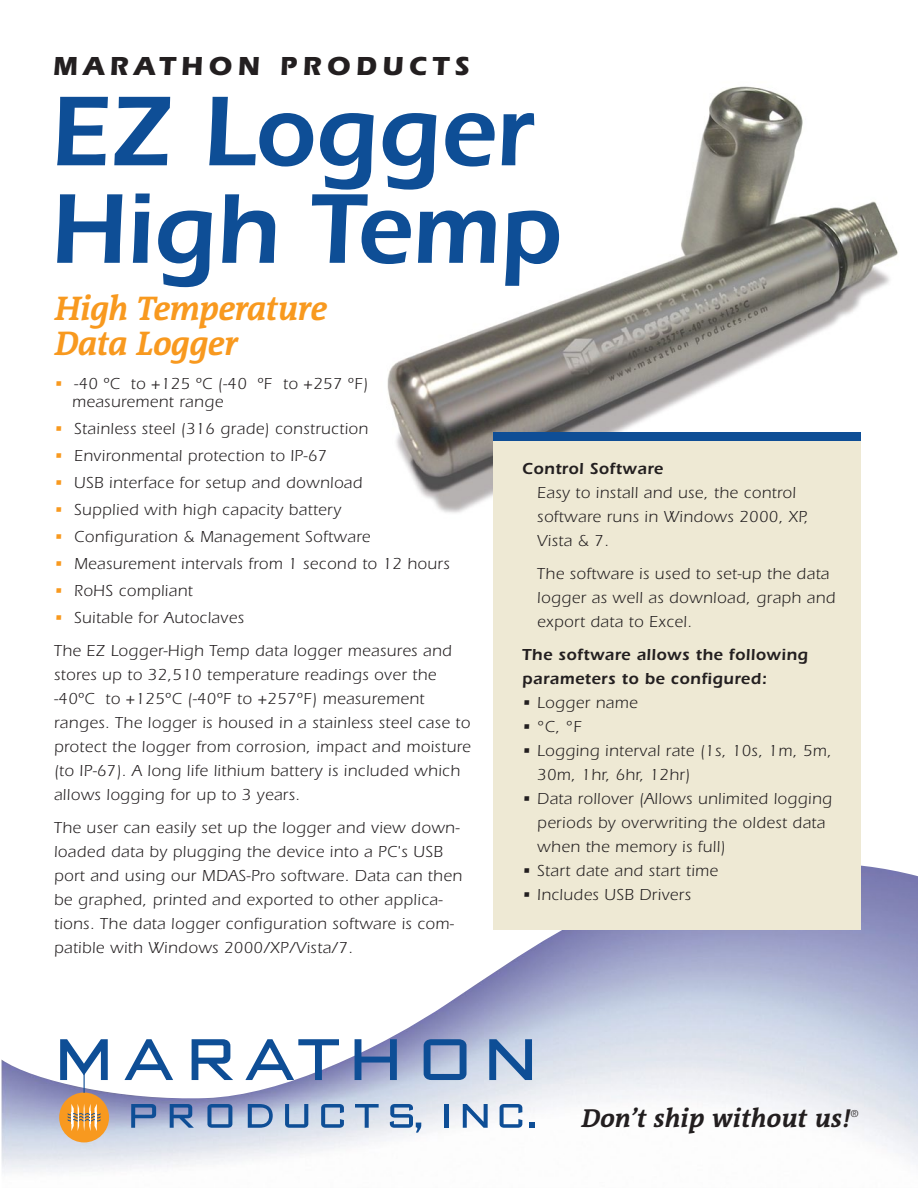
<style>
.page{position:relative;width:918px;height:1188px;background:#fff}
.page>*{position:absolute;margin:0;border:0;box-sizing:border-box;transform-origin:0 0}
.t1{font:600 102.6px/97.5px "Itc Eras";color:#0e4e96;scale:.96 1}
.t2{font:italic 700 34.5px/34.5px "Sun Serif";letter-spacing:-.01em;color:#f8991f;scale:.96 1}
.t3{font:700 27px "Itc Eras";letter-spacing:.2em;color:#231f20}
.t4{font:italic 700 26.1px "Sun Serif";color:#231f20}
.t5{font:16.5px/24px "Itc Eras";letter-spacing:.03em;color:#231f20}
.t6{font:600 16.5px/24px "Itc Eras";letter-spacing:.03em;color:#231f20}
.t7{font:10.5px "Itc Eras";color:#231f20}
.s1{color:#f8991f}
</style>
<div class="page">
<img style="left:2px;top:863px;width:916px;height:310px">
<div style="left:59px;top:1093px;width:50px;height:49px;background:#f8991f;border-radius:50%"></div>
<svg style="left:124px;top:1039px;width:49px;height:41px"></svg>
<svg style="left:192px;top:1039px;width:41px;height:41px"></svg>
<svg style="left:245px;top:1039px;width:94px;height:41px"></svg>
<svg style="left:355px;top:1039px;width:42px;height:41px;background:#6783b6"></svg>
<svg style="left:424px;top:1039px;width:43px;height:41px;background:#6488b8"></svg>
<svg style="left:489px;top:1039px;width:43px;height:41px;background:#7295c0"></svg>
<svg style="left:131px;top:1104px;width:25px;height:24px"></svg>
<svg style="left:170px;top:1104px;width:24px;height:24px"></svg>
<svg style="left:207px;top:1104px;width:25px;height:24px"></svg>
<svg style="left:248px;top:1104px;width:25px;height:24px"></svg>
<svg style="left:285px;top:1104px;width:23px;height:24px"></svg>
<svg style="left:321px;top:1104px;width:23px;height:24px"></svg>
<svg style="left:355px;top:1104px;width:24px;height:24px"></svg>
<svg style="left:390px;top:1104px;width:31px;height:29px"></svg>
<hr style="left:444px;top:1104px;width:4px;height:24px;background:#0e4e96">
<svg style="left:463px;top:1104px;width:25px;height:24px"></svg>
<svg style="left:500px;top:1104px;width:22px;height:24px"></svg>
<svg style="left:529px;top:1122px;width:6px;height:6px"></svg>
<svg style="left:68px;top:1104px;width:33px;height:27px"></svg>
<svg style="left:60px;top:1039px;width:48px;height:54px"></svg>
<img style="left:387px;top:86px;width:511px;height:439px">
<div style="left:494px;top:440px;width:367px;height:490px;background:#eee9d4"></div>
<div style="left:494px;top:432px;width:367px;height:8px;background:#0e4e96"></div>
<h3 class="t3" style="left:53px;top:51px;width:418px">MARATHON PRODUCTS</h3>
<h1 class="t1" style="left:50px;top:83px;width:533px">EZ Logger<br>High Temp</h1>
<h2 class="t2" style="left:55px;top:292px;width:285px">High Temperature<br>Data Logger</h2>
<p class="t5" style="left:72px;top:375px;width:297px;line-height:18px;text-indent:-18px"><span class="s1">•</span> -40 ºC to +125 ºC (-40 ºF to +257 ºF) measurement range</p>
<p class="t5" style="left:54px;top:417px;width:316px"><span class="s1">•</span> Stainless steel (316 grade) construction</p>
<p class="t5" style="left:54px;top:444px;width:275px"><span class="s1">•</span> Environmental protection to IP-67</p>
<p class="t5" style="left:54px;top:471px;width:310px"><span class="s1">•</span> USB interface for setup and download</p>
<p class="t5" style="left:54px;top:498px;width:288px"><span class="s1">•</span> Supplied with high capacity battery</p>
<p class="t5" style="left:54px;top:525px;width:318px"><span class="s1">•</span> Configuration &amp; Management Software</p>
<p class="t5" style="left:54px;top:552px;width:397px"><span class="s1">•</span> Measurement intervals from 1 second to 12 hours</p>
<p class="t5" style="left:54px;top:579px;width:140px"><span class="s1">•</span> RoHS compliant</p>
<p class="t5" style="left:54px;top:602px;width:399px;line-height:33px"><span class="s1">•</span> Suitable for Autoclaves<br>The EZ Logger-High Temp data logger measures and</p>
<p class="t5" style="left:54px;top:663px;width:418px">stores up to 32,510 temperature readings over the -40ºC to +125ºC (-40ºF to +257ºF) measurement ranges. The logger is housed in a stainless steel case to protect the logger from corrosion, impact and moisture (to IP-67). A long life lithium battery is included which allows logging for up to 3 years.</p>
<p class="t5" style="left:54px;top:816px;width:409px">The user can easily set up the logger and view down&shy;loaded data by plugging the device into a PC's USB port and using our MDAS-Pro software. Data can then be graphed, printed and exported to other applica&shy;tions. The data logger configuration software is com&shy;patible with Windows 2000/XP/Vista/7.</p>
<p class="t6" style="left:522px;top:457px;width:142px">Control Software</p>
<p class="t5" style="left:537px;top:481px;width:273px">Easy to install and use, the control software runs in Windows 2000, XP,<br>Vista &amp; 7.</p>
<p class="t5" style="left:537px;top:562px;width:300px">The software is used to set-up the data logger as well as download, graph and export data to Excel.</p>
<p class="t6" style="left:522px;top:643px;width:287px">The software allows the following parameters to be configured:</p>
<p class="t5" style="left:522px;top:691px;width:117px">• Logger name</p>
<p class="t5" style="left:522px;top:715px;width:61px">• °C, °F</p>
<p class="t5" style="left:537px;top:739px;width:296px;text-indent:-15px">• Logging interval rate (1s, 10s, 1m, 5m,<br>30m, 1hr, 6hr, 12hr)</p>
<p class="t5" style="left:537px;top:787px;width:296px;text-indent:-15px">• Data rollover (Allows unlimited logging periods by overwriting the oldest data when the memory is full)</p>
<p class="t5" style="left:522px;top:859px;width:197px">• Start date and start time</p>
<p class="t5" style="left:522px;top:883px;width:170px">• Includes USB Drivers</p>
<h3 class="t4" style="left:582px;top:1104px;width:270px">Don’t ship without us!</h3>
<p class="t7" style="left:850px;top:1108px;width:10px">®</p>
</div>
